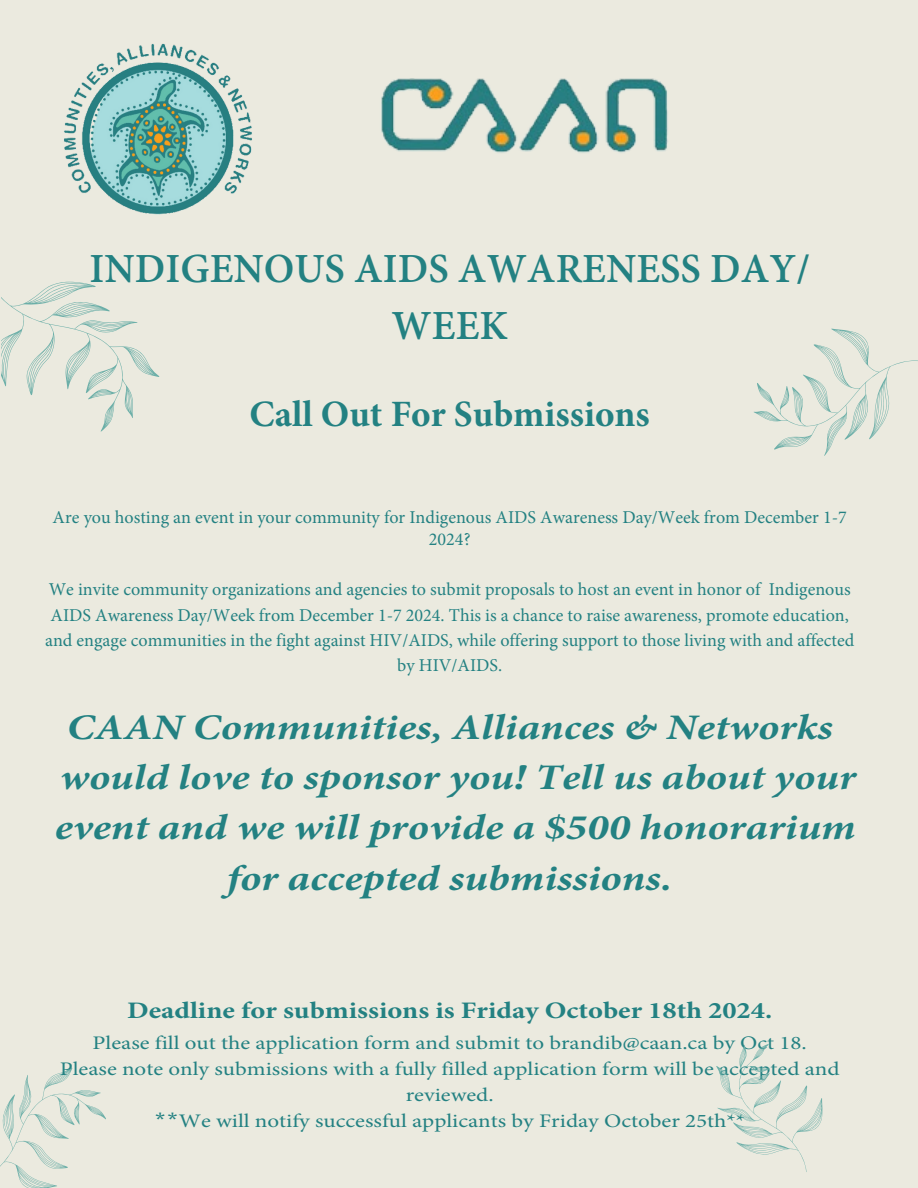
<style>
.page{position:relative;width:918px;height:1188px;background:#ebeadf}
.page>*{position:absolute;margin:0;border:0;box-sizing:border-box;transform-origin:0 0}
.t1{font:700 45px/57.2px "Adobe Devanagari";color:#238182;text-align:center}
.t2{font:700 37.2px "Minion Pro";color:#238182}
.t3{font:italic 700 36px/50.2px "Minion Pro";color:#238182;text-align:center;scale:1.2 1}
.t4{font:700 23.7px "Minion Pro";color:#238182;scale:1.2 1}
.t5{font:19.2px/25.8px "Minion Pro";color:#238182;text-align:center;scale:1.2 1}
.t6{font:18.15px/25.2px "Minion Pro";color:#238182;text-align:center}
.s1{font-family:"Glacial Indifference"}
</style>
<div class="page">
<img style="left:381px;top:78px;width:287px;height:75px">
<img style="left:64px;top:43px;width:189px;height:172px">
<svg style="left:754px;top:328px;width:164px;height:128px"></svg>
<svg style="left:1px;top:281px;width:159px;height:151px"></svg>
<svg style="left:0;top:1067px;width:106px;height:121px"></svg>
<svg style="left:716px;top:1044px;width:107px;height:128px"></svg>
<p class="t1" style="left:90px;top:245px;width:722px">INDIGENOUS AIDS AWARENESS DAY/<br>WEEK</p>
<p class="t2" style="left:250px;top:388px;width:402px">Call Out For Submissions</p>
<p class="t6" style="left:53px;top:507px;width:796px;line-height:21.8px">Are you hosting an event in your community for Indigenous AIDS Awareness Day/Week from December 1-7<br>2024?</p>
<p class="t6" style="left:45px;top:577px;width:811px">We invite community organizations and agencies to submit proposals to host an event in honor of Indigenous AIDS Awareness Day/Week from December 1-7 2024. This is a chance to raise awareness, promote education, and engage communities in the fight against HIV/AIDS, while offering support to those living with and affected by HIV/AIDS.</p>
<p class="t3" style="left:55px;top:702px;width:669px">CAAN Communities, Alliances &amp; Networks would love to sponsor you! Tell us about your event and we will provide a $500 honorarium for accepted submissions.</p>
<p class="t4" style="left:127px;top:994px;width:539px">Deadline for submissions is Friday October 18th 2024.</p>
<p class="t5" style="left:60px;top:1030px;width:651px">Please fill out the application form and submit to brandib@caan.ca by Oct 18.<br>Please note only submissions with a fully filled application form will be accepted and reviewed.<br><span class="s1">**</span>We will notify successful applicants by Friday October 25th**</p>
</div>
